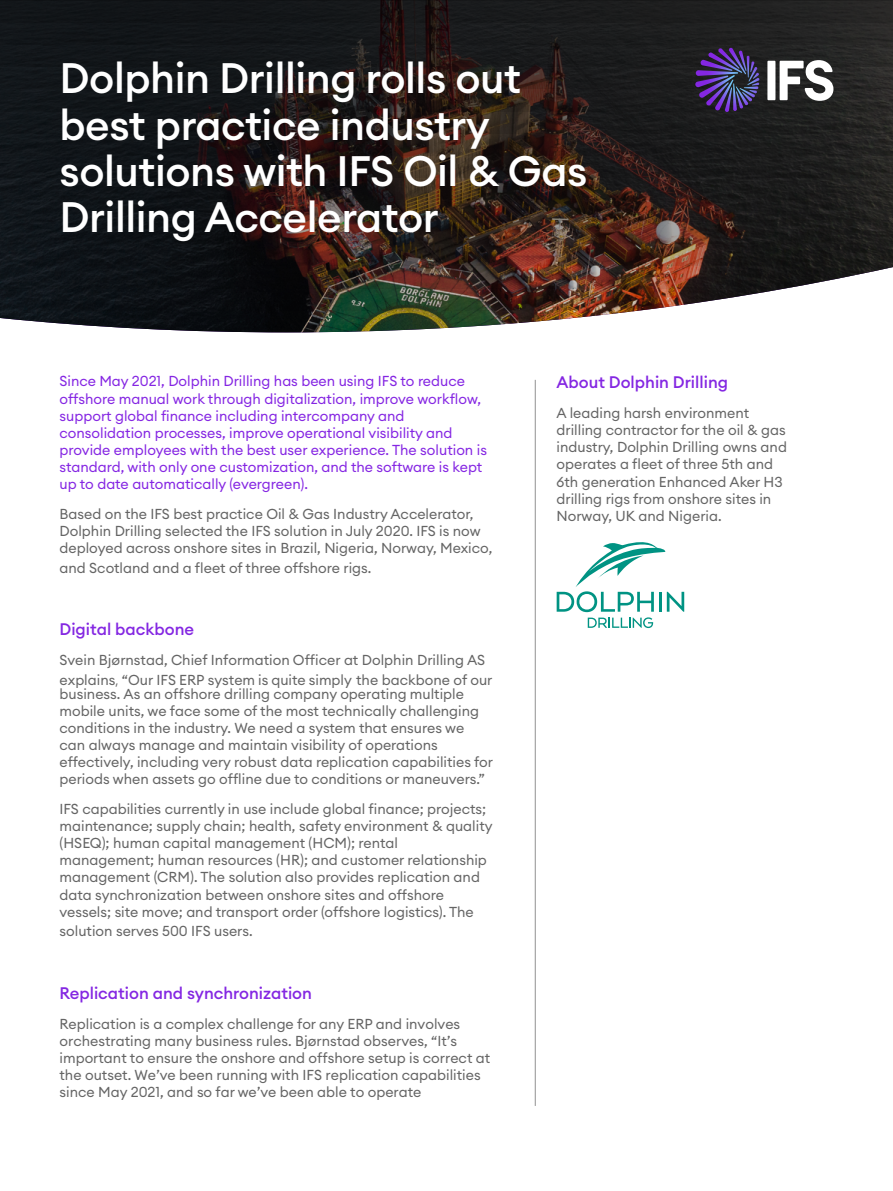
<style>
.page{position:relative;width:893px;height:1191px;background:#fff}
.page>*{position:absolute;margin:0;border:0;box-sizing:border-box;transform-origin:0 0}
.t1{font:500 42px/46.2px "Euclid Circular A";letter-spacing:-.01em;color:#fff}
.t2{font:500 16.5px "Euclid Circular A";color:#8427e2}
.t3{font:14.25px/17.1px "Euclid Circular A";color:#656565}
.t4{font:14.25px/17.1px "Euclid Circular A";color:#8526e3}
.s1{font-family:"Leelawadee"}
</style>
<div class="page">
<svg style="left:0;top:0;width:893px;height:332px;background:#2d2725"></svg>
<svg style="left:767px;top:60px;width:66px;height:41px"></svg>
<svg style="left:695px;top:48px;width:65px;height:63px;background:#413267"></svg>
<hr style="left:535px;top:380px;width:1px;height:726px;background:#919191">
<svg style="left:557px;top:542px;width:127px;height:86px"></svg>
<h1 class="t1" style="left:60px;top:55px;width:529px">Dolphin Drilling rolls out best practice industry solutions with IFS Oil &amp; Gas<br>Drilling Accelerator</h1>
<p class="t4" style="left:60px;top:373px;width:429px">Since May 2021, Dolphin Drilling has been using IFS to reduce offshore manual work through digitalization, improve workflow, support global finance including intercompany and consolidation processes, improve operational visibility and provide employees with the best user experience. The solution is standard, with only one customization, and the software is kept up to date automatically (evergreen).</p>
<p class="t3" style="left:60px;top:505px;width:434px">Based on the IFS best practice Oil &amp; Gas Industry Accelerator,<br>Dolphin Drilling selected the IFS solution in July 2020. IFS is now deployed across onshore sites in Brazil, Nigeria, Norway, Mexico,</p>
<p class="t3" style="left:60px;top:559px;width:313px">and Scotland and a fleet of three offshore rigs.</p>
<p class="t2" style="left:60px;top:619px;width:136px">Digital backbone</p>
<p class="t3" style="left:60px;top:650px;width:434px;line-height:19.4px">Svein Bjørnstad, Chief Information Officer at Dolphin Drilling AS explains<span class="s1">,</span> “Our IFS ERP system is quite simply the backbone of our</p>
<p class="t3" style="left:60px;top:685px;width:435px">business. As an offshore drilling company operating multiple mobile units, we face some of the most technically challenging conditions in the industry. We need a system that ensures we can always manage and maintain visibility of operations effectively, including very robust data replication capabilities for periods when assets go offline due to conditions or maneuvers.”</p>
<p class="t3" style="left:60px;top:800px;width:435px">IFS capabilities currently in use include global finance; projects; maintenance; supply chain; health, safety environment &amp; quality (HSEQ); human capital management (HCM); rental management; human resources (HR); and customer relationship management (CRM). The solution also provides replication and data synchronization between onshore sites and offshore vessels; site move; and transport order (offshore logistics). The</p>
<p class="t3" style="left:60px;top:922px;width:195px">solution serves 500 IFS users.</p>
<p class="t2" style="left:60px;top:982px;width:254px">Replication and synchronization</p>
<p class="t3" style="left:60px;top:1015px;width:432px">Replication is a complex challenge for any ERP and involves orchestrating many business rules. Bjørnstad observes, “It’s important to ensure the onshore and offshore setup is correct at the outset. We’ve been running with IFS replication capabilities since May 2021, and so far we’ve been able to operate</p>
<p class="t2" style="left:556px;top:372px;width:173px">About Dolphin Drilling</p>
<p class="t3" style="left:556px;top:404px;width:232px">A leading harsh environment drilling contractor for the oil &amp; gas industry, Dolphin Drilling owns and operates a fleet of three 5th and<br>6th generation Enhanced Aker H3 drilling rigs from onshore sites in<br>Norway, UK and Nigeria.</p>
</div>
